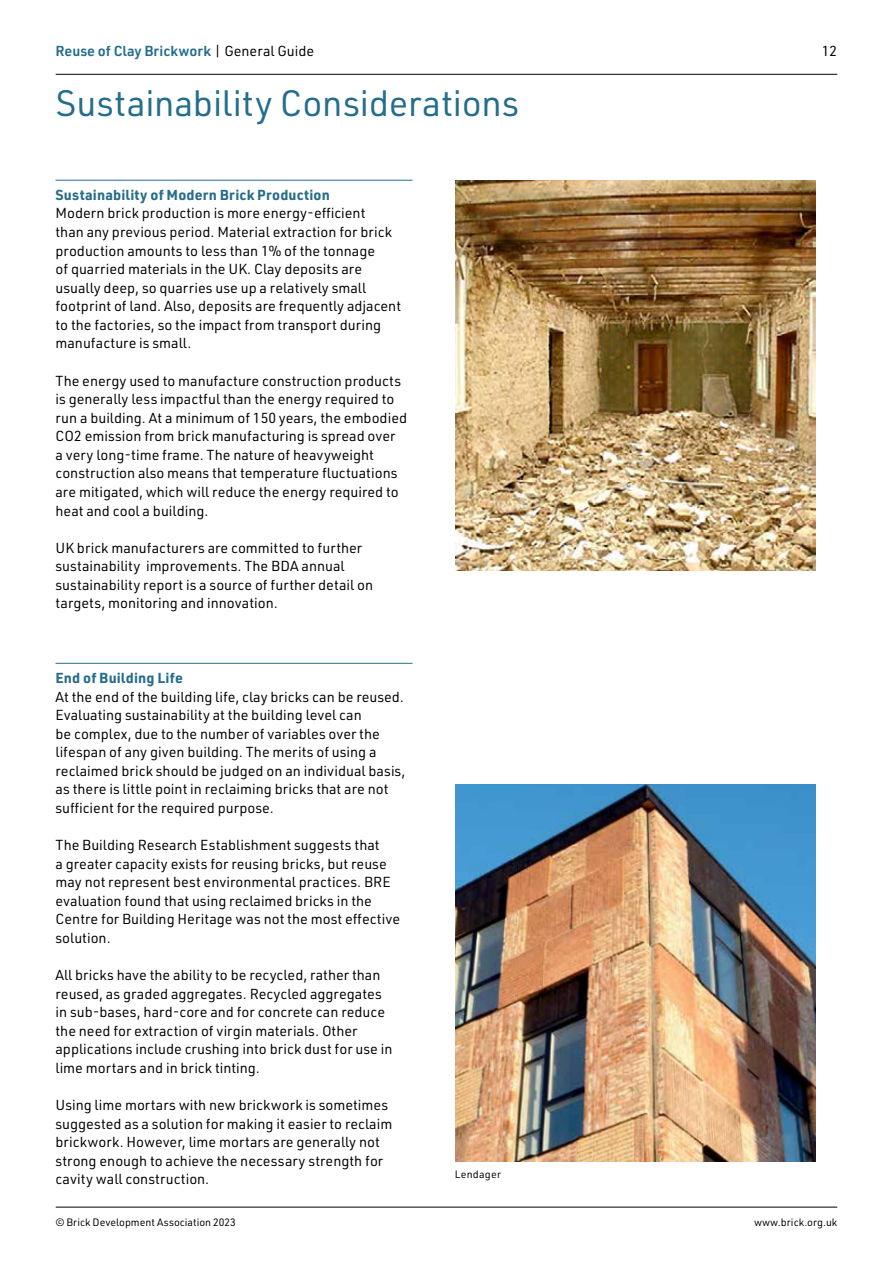
<style>
.page{position:relative;width:893px;height:1263px;background:#fff}
.page>*{position:absolute;margin:0;border:0;box-sizing:border-box;transform-origin:0 0}
.t1{font:36px "URWDIN";color:#246d8b}
.t2{font:14.25px/18.6px "URWDIN";color:#000}
.t3{font:700 14.25px "URWDIN";letter-spacing:.015em;color:#276d8b}
.t4{font:600 14.25px "URWDIN";color:#236c8b}
.t5{font:10.5px "URWDIN";color:#000}
.t6{font:10.5px "URWDIN";letter-spacing:.025em;color:#000}
.s1{font-weight:400;color:#000}
</style>
<div class="page">
<hr style="left:56px;top:74px;width:781px;height:1px;background:#000">
<hr style="left:56px;top:1207px;width:781px;height:1px;background:#000">
<hr style="left:56px;top:180px;width:356px;height:1px;background:#276d8b">
<hr style="left:56px;top:663px;width:356px;height:1px;background:#276d8b">
<img style="left:456px;top:180px;width:360px;height:390px">
<img style="left:456px;top:784px;width:360px;height:377px">
<p class="t4" style="left:56px;top:41px;width:260px">Reuse of Clay Brickwork <span class="s1">| General Guide</span></p>
<p class="t2" style="left:822px;top:41px;width:17px">12</p>
<h1 class="t1" style="left:56px;top:79px;width:465px">Sustainability Considerations</h1>
<p class="t3" style="left:56px;top:185px;width:276px">Sustainability of Modern Brick Production</p>
<p class="t2" style="left:56px;top:204px;width:347px">Modern brick production is more energy-efficient<br>than any previous period. Material extraction for brick production amounts to less than 1% of the tonnage<br>of quarried materials in the UK. Clay deposits are usually deep, so quarries use up a relatively small footprint of land. Also, deposits are frequently adjacent to the factories, so the impact from transport during manufacture is small.</p>
<p class="t2" style="left:56px;top:371px;width:353px">The energy used to manufacture construction products is generally less impactful than the energy required to run a building. At a minimum of 150 years, the embodied CO2 emission from brick manufacturing is spread over<br>a very long-time frame. The nature of heavyweight construction also means that temperature fluctuations are mitigated, which will reduce the energy required to heat and cool a building.</p>
<p class="t2" style="left:56px;top:538px;width:319px">UK brick manufacturers are committed to further sustainability improvements. The BDA annual sustainability report is a source of further detail on targets, monitoring and innovation.</p>
<p class="t3" style="left:56px;top:668px;width:129px">End of Building Life</p>
<p class="t2" style="left:56px;top:687px;width:351px">At the end of the building life, clay bricks can be reused.<br>Evaluating sustainability at the building level can<br>be complex, due to the number of variables over the lifespan of any given building. The merits of using a reclaimed brick should be judged on an individual basis, as there is little point in reclaiming bricks that are not sufficient for the required purpose.</p>
<p class="t2" style="left:56px;top:835px;width:346px">The Building Research Establishment suggests that<br>a greater capacity exists for reusing bricks, but reuse may not represent best environmental practices. BRE evaluation found that using reclaimed bricks in the Centre for Building Heritage was not the most effective solution.</p>
<p class="t2" style="left:56px;top:965px;width:338px">All bricks have the ability to be recycled, rather than reused, as graded aggregates. Recycled aggregates in sub-bases, hard-core and for concrete can reduce the need for extraction of virgin materials. Other applications include crushing into brick dust for use in lime mortars and in brick tinting.</p>
<p class="t2" style="left:56px;top:1095px;width:338px">Using lime mortars with new brickwork is sometimes suggested as a solution for making it easier to reclaim brickwork. However, lime mortars are generally not strong enough to achieve the necessary strength for cavity wall construction.</p>
<p class="t6" style="left:455px;top:1167px;width:48px">Lendager</p>
<p class="t5" style="left:56px;top:1215px;width:182px">© Brick Development Association 2023</p>
<p class="t5" style="left:754px;top:1215px;width:85px">www.brick.org.uk</p>
</div>
